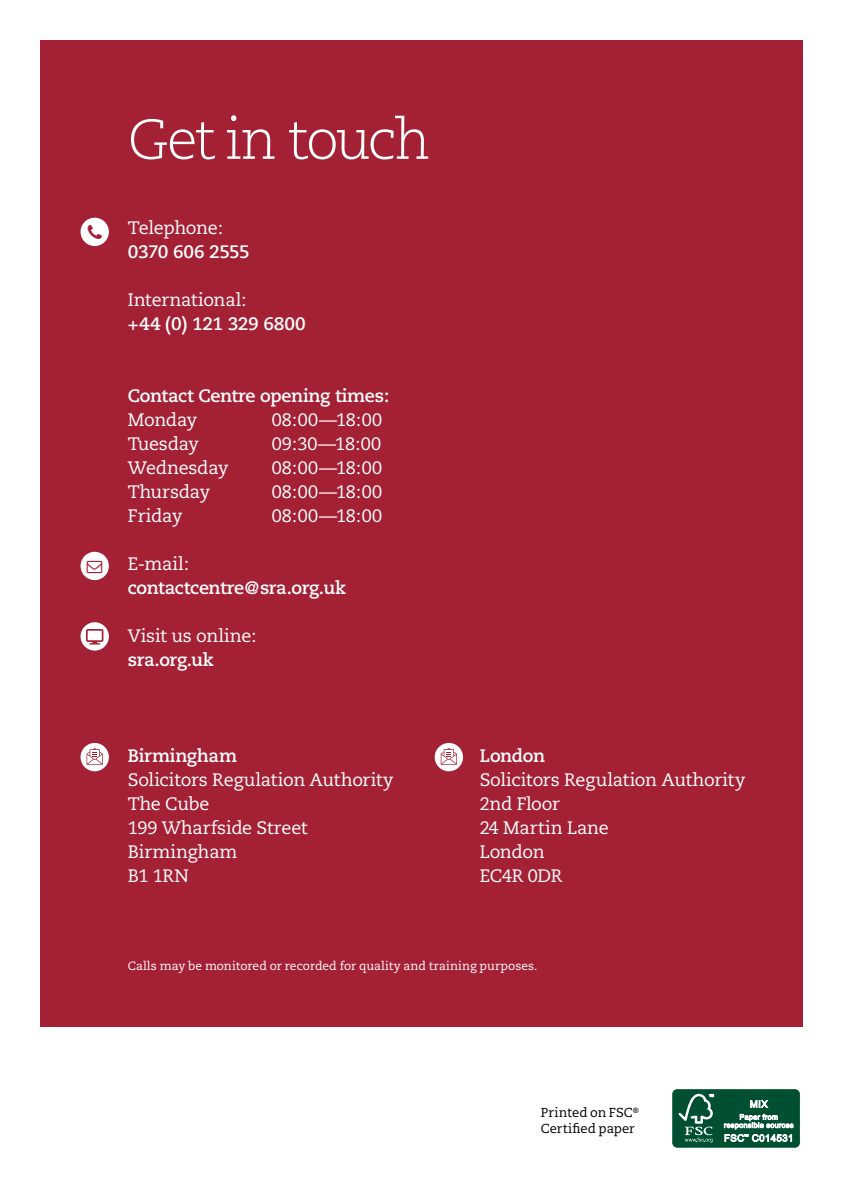
<style>
.page{position:relative;width:842px;height:1191px;background:#fff}
.page>*{position:absolute;margin:0;border:0;box-sizing:border-box;transform-origin:0 0}
.t1{font:300 56px "Caecilia";letter-spacing:-.045em;color:#fff}
.t2{font:18px/24px "Caecilia";letter-spacing:-.015em;color:#fff}
.t3{font:700 18px "Caecilia";letter-spacing:-.015em;color:#fff}
.t4{font:700 18px "Caecilia";letter-spacing:-.035em;color:#fff}
.t5{font:13px/16px "Caecilia";color:#000}
.t6{font:12px "Caecilia";letter-spacing:.005em;color:#fff}
</style>
<div class="page">
<div style="left:673px;top:1089px;width:126px;height:58px;background:#004f30;border-radius:4px"></div>
<div style="left:672px;top:1089px;width:128px;height:58px;border:1px solid #004f30;border-radius:4px"></div>
<svg style="left:678px;top:1093px;width:36px;height:49px"></svg>
<svg style="left:750px;top:1100px;width:18px;height:8px"></svg>
<svg style="left:724px;top:1114px;width:69px;height:28px"></svg>
<div style="left:40px;top:40px;width:762px;height:986px;background:#a42035"></div>
<div style="left:81px;top:218px;width:28px;height:28px;background:#fff;border-radius:50%"></div>
<div style="left:81px;top:552px;width:28px;height:28px;background:#fff;border-radius:50%"></div>
<svg style="left:81px;top:622px;width:28px;height:28px"></svg>
<div style="left:81px;top:743px;width:28px;height:28px;background:#fff;border-radius:50%"></div>
<svg style="left:87px;top:748px;width:16px;height:16px"></svg>
<div style="left:435px;top:743px;width:28px;height:28px;background:#fff;border-radius:50%"></div>
<svg style="left:441px;top:748px;width:16px;height:16px"></svg>
<h1 class="t1" style="left:128px;top:108px;width:304px">Get in touch</h1>
<p class="t2" style="left:128px;top:216px;width:97px">Telephone:</p>
<p class="t4" style="left:128px;top:241px;width:123px">0370 606 2555</p>
<p class="t2" style="left:128px;top:288px;width:120px">International:</p>
<p class="t3" style="left:128px;top:313px;width:179px">+44 (0) 121 329 6800</p>
<p class="t3" style="left:128px;top:385px;width:263px">Contact Centre opening times:</p>
<p class="t2" style="left:128px;top:408px;width:71px">Monday</p>
<p class="t2" style="left:272px;top:408px;width:112px">08:00—18:00</p>
<p class="t2" style="left:128px;top:432px;width:73px">Tuesday</p>
<p class="t2" style="left:272px;top:432px;width:111px">09:30—18:00</p>
<p class="t2" style="left:128px;top:456px;width:102px">Wednesday</p>
<p class="t2" style="left:272px;top:456px;width:112px">08:00—18:00</p>
<p class="t2" style="left:128px;top:480px;width:84px">Thursday</p>
<p class="t2" style="left:272px;top:480px;width:112px">08:00—18:00</p>
<p class="t2" style="left:128px;top:504px;width:56px">Friday</p>
<p class="t2" style="left:272px;top:504px;width:112px">08:00—18:00</p>
<p class="t2" style="left:128px;top:552px;width:63px">E-mail:</p>
<p class="t3" style="left:128px;top:577px;width:220px">contactcentre@sra.org.uk</p>
<p class="t2" style="left:128px;top:624px;width:130px">Visit us online:</p>
<p class="t3" style="left:128px;top:649px;width:88px">sra.org.uk</p>
<p class="t3" style="left:128px;top:745px;width:111px">Birmingham</p>
<p class="t2" style="left:128px;top:768px;width:267px">Solicitors Regulation Authority<br>The Cube<br>199 Wharfside Street<br>Birmingham<br>B1 1RN</p>
<p class="t3" style="left:480px;top:745px;width:67px">London</p>
<p class="t2" style="left:480px;top:768px;width:267px">Solicitors Regulation Authority<br>2nd Floor<br>24 Martin Lane<br>London<br>EC4R 0DR</p>
<p class="t6" style="left:128px;top:959px;width:411px">Calls may be monitored or recorded for quality and training purposes.</p>
<p class="t5" style="left:541px;top:1105px;width:99px">Printed on FSC<sup>®<br></sup>Certified paper</p>
</div>
